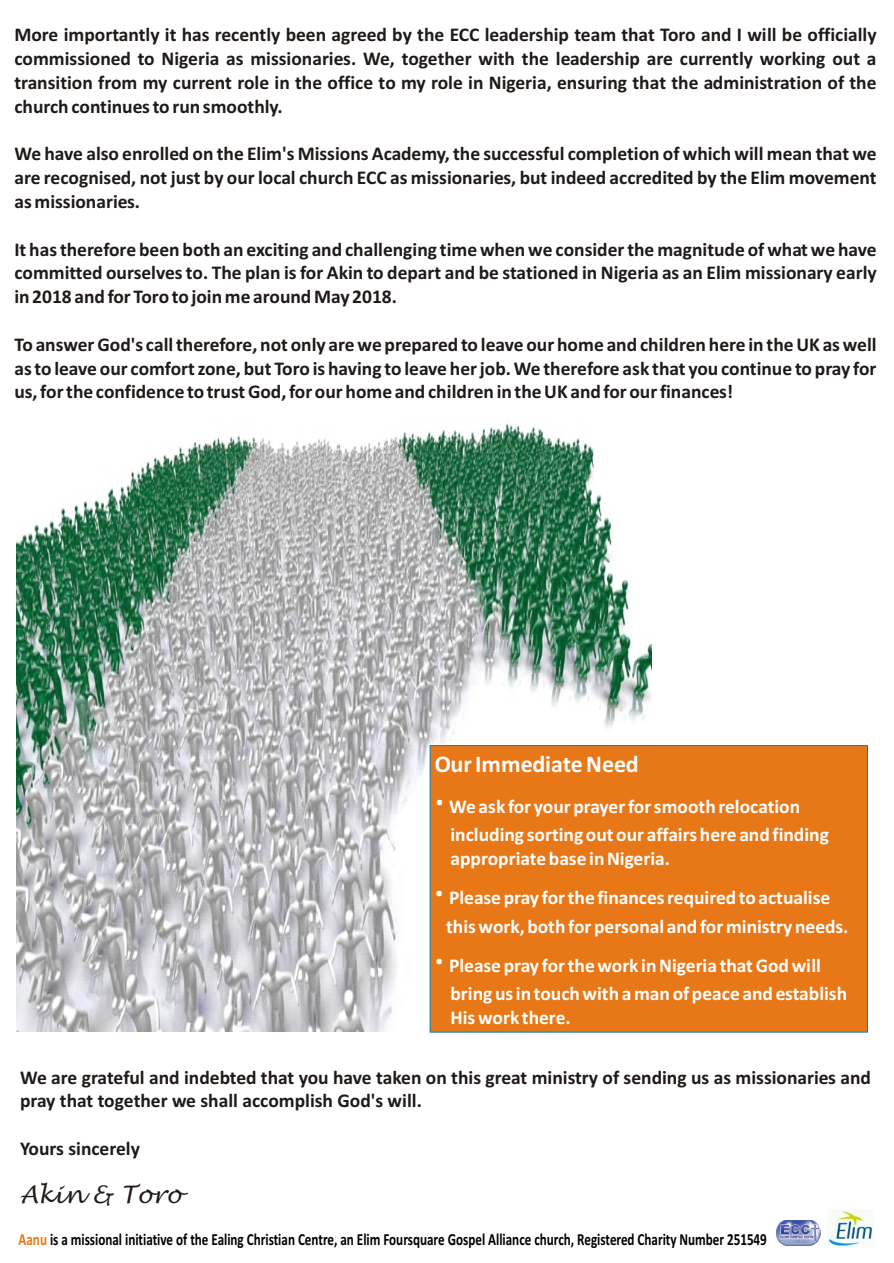
<style>
.page{position:relative;width:894px;height:1263px;background:#fff}
.page>*{position:absolute;margin:0;border:0;box-sizing:border-box;transform-origin:0 0}
.t1{font:700 24px "Calibri";color:#fff}
.t2{font:24px "Lucida Handwriting";color:#1f1a17}
.t3{font:700 19.5px/23.9px "Calibri";color:#1f1a17;text-align:justify}
.t4{font:700 19.5px/39.5px "Calibri";color:#fff}
.t5{font:700 16.95px "Calibri";color:#000;scale:.77 1}
.s1{font-size:36px}
.s2{color:#e87817}
</style>
<div class="page">
<img style="left:17px;top:423px;width:634px;height:609px">
<img style="left:828px;top:1210px;width:45px;height:37px">
<img style="left:777px;top:1220px;width:43px;height:25px">
<div style="left:430px;top:745px;width:438px;height:287px;background:#e87817;border:1px solid #007dc2"></div>
<p class="t3" style="left:14px;top:25px;width:864px">More importantly it has recently been agreed by the ECC leadership team that Toro and I will be officially commissioned to Nigeria as missionaries. We, together with the leadership are currently working out a transition from my current role in the office to my role in Nigeria, ensuring that the administration of the church continues to run smoothly.</p>
<p class="t3" style="left:14px;top:144px;width:864px">We have also enrolled on the Elim's Missions Academy, the successful completion of which will mean that we are recognised, not just by our local church ECC as missionaries, but indeed accredited by the Elim movement as missionaries.</p>
<p class="t3" style="left:14px;top:239px;width:864px">It has therefore been both an exciting and challenging time when we consider the magnitude of what we have committed ourselves to. The plan is for Akin to depart and be stationed in Nigeria as an Elim missionary early in 2018 and for Toro to join me around May 2018.</p>
<p class="t3" style="left:14px;top:334px;width:864px">To answer God's call therefore, not only are we prepared to leave our home and children here in the UK as well as to leave our comfort zone, but Toro is having to leave her job. We therefore ask that you continue to pray for us, for the confidence to trust God, for our home and children in the UK and for our finances!</p>
<p class="t1" style="left:435px;top:754px;width:206px">Our Immediate Need</p>
<p class="t4" style="left:451px;top:794px;width:380px;line-height:28.2px;text-indent:-16px"><span class="s1">·</span> We ask for your prayer for smooth relocation including sorting out our affairs here and finding</p>
<p class="t4" style="left:435px;top:840px;width:397px;text-indent:16px">appropriate base in Nigeria.<br><span class="s1">·</span> Please pray for the finances required to actualise</p>
<p class="t4" style="left:435px;top:908px;width:415px;text-indent:11px">this work, both for personal and for ministry needs. <span class="s1">·</span> Please pray for the work in Nigeria that God will</p>
<p class="t4" style="left:451px;top:984px;width:398px;line-height:23.9px">bring us in touch with a man of peace and establish<br>His work there.</p>
<p class="t3" style="left:20px;top:1067px;width:853px">We are grateful and indebted that you have taken on this great ministry of sending us as missionaries and pray that together we shall accomplish God's will.</p>
<p class="t3" style="left:20px;top:1138px;width:121px">Yours sincerely</p>
<p class="t2" style="left:20px;top:1182px;width:163px">Akin &amp; Toro</p>
<p class="t5" style="left:19px;top:1232px;width:973px"><span class="s2">Aanu</span> is a missional initiative of the Ealing Christian Centre, an Elim Foursquare Gospel Alliance church, Registered Charity Number 251549</p>
</div>
